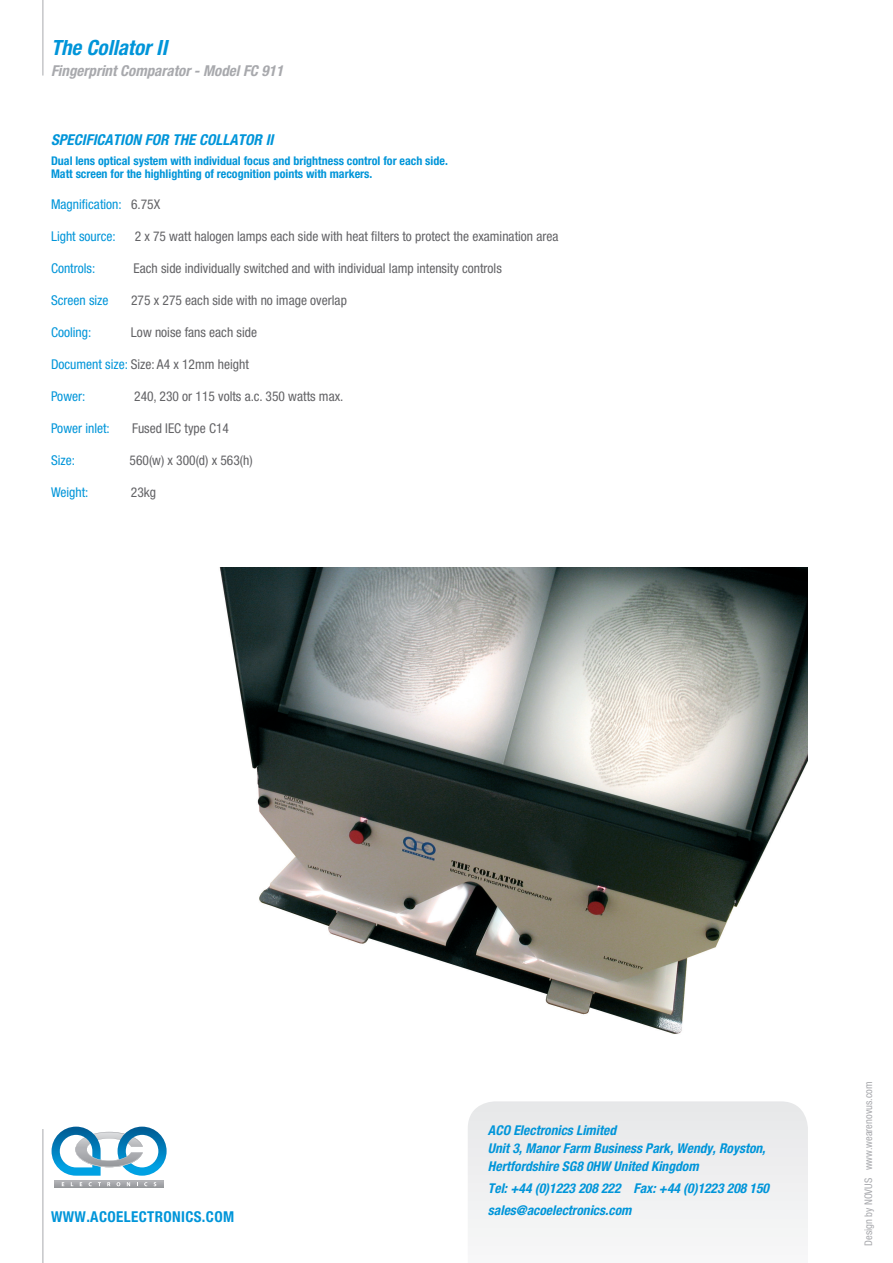
<style>
.page{position:relative;width:893px;height:1263px;background:#fff}
.page>*{position:absolute;margin:0;border:0;box-sizing:border-box;transform-origin:0 0}
.t1{font:italic 700 condensed 21px "Helvetica Neue";color:#0095d9}
.t2{font:italic 700 condensed 15px "Helvetica Neue";color:#a8a9ad}
.Subhead___Line{font:italic 700 condensed 15px "Helvetica Neue";color:#0095d9}
.t3{font:700 condensed 15px "Helvetica Neue";letter-spacing:.025em;color:#0095d9}
.t4{font:condensed 13.5px "Helvetica Neue";color:#636366}
.t5{font:italic 700 condensed 13.5px/18px "Helvetica Neue";color:#0095d9}
.t6{font:condensed 13.5px "Helvetica Neue";color:#0095d9}
.t7{font:700 condensed 12px/13.5px "Helvetica Neue";color:#0095d9}
.t8{font:condensed 10.5px "Helvetica Neue";color:#a8a9ad}
.s1{color:#636366}
.s2{color:#0095d9}
</style>
<div class="page">
<hr style="left:43px;top:1129px;width:1px;height:134px;background:#a8a9ad">
<hr style="left:43px;top:0;width:1px;height:76px;background:#a8a9ad">
<svg style="left:52px;top:1126px;width:115px;height:50px"></svg>
<svg style="left:55px;top:1180px;width:109px;height:8px"></svg>
<svg style="left:89px;top:1182px;width:3px;height:4px"></svg>
<svg style="left:98px;top:1182px;width:3px;height:4px"></svg>
<svg style="left:107px;top:1182px;width:3px;height:4px"></svg>
<svg style="left:117px;top:1182px;width:3px;height:4px"></svg>
<svg style="left:127px;top:1182px;width:3px;height:4px"></svg>
<svg style="left:144px;top:1182px;width:3px;height:4px"></svg>
<div style="left:468px;top:1101px;width:340px;height:136px;background:#eeeeef"></div>
<img style="left:219px;top:567px;width:589px;height:467px">
<p class="t1" style="left:51px;top:35px;width:118px">The Collator II</p>
<p class="t2" style="left:51px;top:62px;width:234px">Fingerprint Comparator - Model FC 911</p>
<p class="Subhead___Line" style="left:51px;top:130px;width:224px">SPECIFICATION FOR THE COLLATOR II</p>
<p class="t7" style="left:51px;top:154px;width:398px">Dual lens optical system with individual focus and brightness control for each side.<br>Matt screen for the highlighting of recognition points with markers.</p>
<p class="t6" style="left:51px;top:196px;width:111px">Magnification: <span class="s1">6.75X</span></p>
<p class="t6" style="left:51px;top:228px;width:66px">Light source:</p>
<p class="t4" style="left:135px;top:228px;width:425px">2 x 75 watt halogen lamps each side with heat filters to protect the examination area</p>
<p class="t6" style="left:51px;top:260px;width:46px">Controls:</p>
<p class="t4" style="left:134px;top:260px;width:370px">Each side individually switched and with individual lamp intensity controls</p>
<p class="t6" style="left:51px;top:292px;width:59px">Screen size</p>
<p class="t4" style="left:131px;top:292px;width:217px">275 x 275 each side with no image overlap</p>
<p class="t6" style="left:51px;top:324px;width:42px">Cooling:</p>
<p class="t4" style="left:131px;top:324px;width:128px">Low noise fans each side</p>
<p class="t4" style="left:51px;top:356px;width:199px"><span class="s2">Document size:</span> Size: A4 x 12mm height</p>
<p class="t6" style="left:51px;top:388px;width:36px">Power:</p>
<p class="t4" style="left:134px;top:388px;width:211px">240, 230 or 115 volts a.c. 350 watts max.</p>
<p class="t6" style="left:51px;top:420px;width:60px">Power inlet:</p>
<p class="t4" style="left:132px;top:420px;width:98px">Fused IEC type C14</p>
<p class="t6" style="left:51px;top:452px;width:25px">Size:</p>
<p class="t4" style="left:130px;top:452px;width:125px">560(w) x 300(d) x 563(h)</p>
<p class="t6" style="left:51px;top:484px;width:39px">Weight:</p>
<p class="t4" style="left:131px;top:484px;width:27px">23kg</p>
<p class="t3" style="left:51px;top:1207px;width:185px">WWW.ACOELECTRONICS.COM</p>
<p class="t5" style="left:488px;top:1121px;width:279px">ACO Electronics Limited<br>Unit 3, Manor Farm Business Park, Wendy, Royston,<br>Hertfordshire SG8 0HW United Kingdom</p>
<p class="t5" style="left:488px;top:1179px;width:282px">Tel: +44 (0)1223 208 222 Fax: +44 (0)1223 208 150</p>
<p class="t5" style="left:488px;top:1201px;width:145px">sales@acoelectronics.com</p>
<p class="t8" style="left:862px;top:1246px;width:166px;rotate:-90deg">Design by NOVUS www.wearenovus.com</p>
</div>
